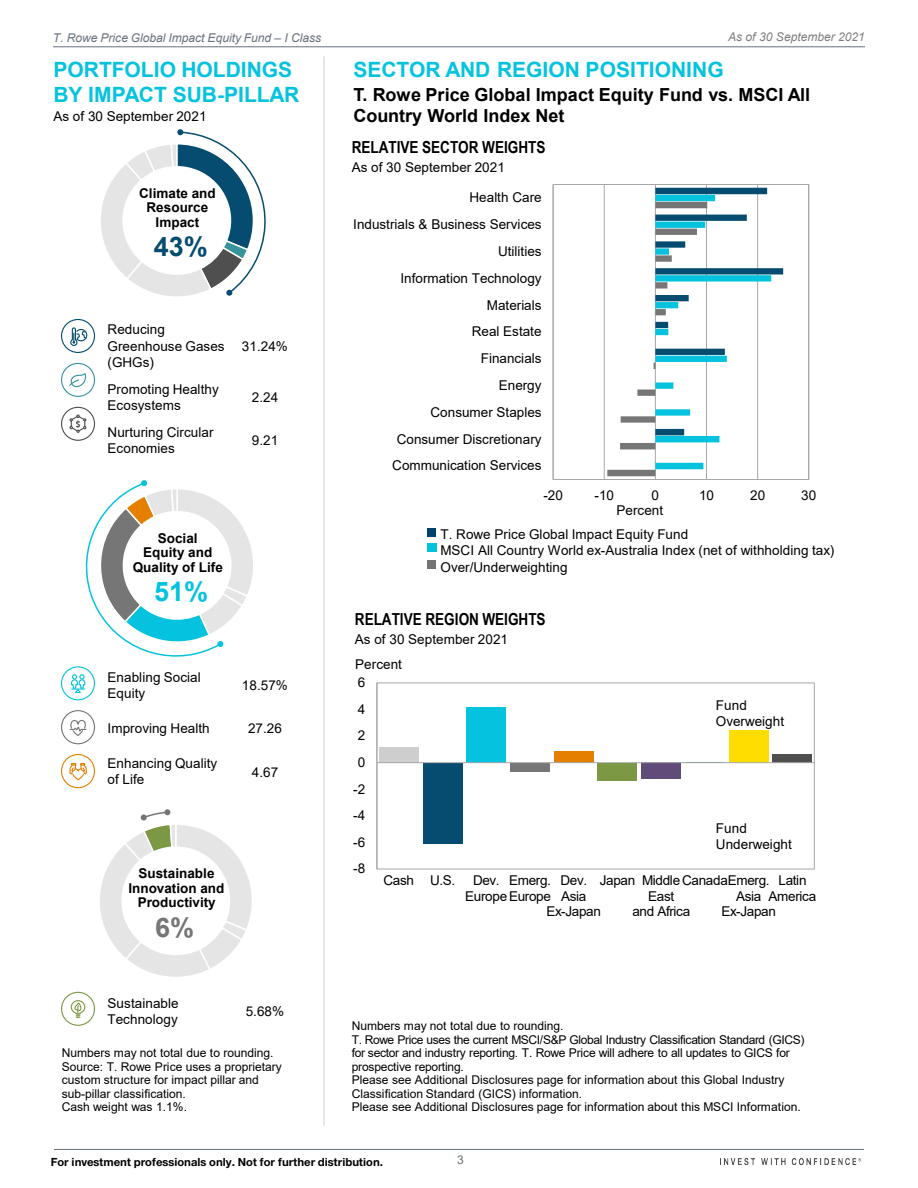
<style>
.page{position:relative;width:918px;height:1188px;background:#fff}
.page>*{position:absolute;margin:0;border:0;box-sizing:border-box;transform-origin:0 0}
.t1{font:700 27px "Arial";color:#054c70}
.t2{font:700 27px "Arial";color:#05c3de}
.t3{font:700 27px "Arial";color:#767676}
.t4{font:700 21px "Arial";color:#05c3de}
.t5{font:700 18px "Arial";color:#000}
.t6{font:700 16.5px "Arial Narrow";color:#000}
.t7{font:13.5px/16.2px "Arial";letter-spacing:.005em;color:#000}
.t8{font:700 13.5px/14.5px "Arial";color:#000;text-align:center}
.t9{font:13.5px/15.6px "Arial";letter-spacing:-.025em;color:#000;text-align:center}
.t10{font:12px/13.5px "Arial";letter-spacing:-.005em;color:#000}
.t11{font:700 12px "Nimbus San Nov";letter-spacing:.005em;color:#000}
.t12{font:italic 12px "Arial";letter-spacing:-.005em;color:#67717e}
.t13{font:italic 12px "Arial";letter-spacing:-.005em;color:#7f7f7f}
.t14{font:12px "Arial";color:#67717e}
</style>
<div class="page">
<hr style="left:54px;top:1149px;width:810px;height:1px;background:#67717e">
<img style="left:720px;top:1159px;width:140px;height:5px">
<hr style="left:53px;top:46px;width:812px;height:1px;background:#67717e">
<hr style="left:324px;top:56px;width:1px;height:1070px;background:#cecece">
<hr style="left:604px;top:184px;width:1px;height:296px;background:#a7a7a7">
<hr style="left:655px;top:184px;width:1px;height:296px;background:#a7a7a7">
<hr style="left:706px;top:184px;width:1px;height:296px;background:#a7a7a7">
<hr style="left:757px;top:184px;width:1px;height:296px;background:#a7a7a7">
<div style="left:553px;top:184px;width:256px;height:296px;border:1px solid #a7a7a7"></div>
<svg style="left:607px;top:188px;width:176px;height:288px"></svg>
<svg style="left:101px;top:129px;width:165px;height:168px"></svg>
<svg style="left:100px;top:809px;width:152px;height:168px"></svg>
<div style="left:427px;top:560px;width:9px;height:9px;background:#747474"></div>
<div style="left:427px;top:543px;width:10px;height:9px;background:#04c2de"></div>
<div style="left:427px;top:528px;width:9px;height:9px;background:#00416a"></div>
<div style="left:377px;top:683px;width:438px;height:186px;border:1px solid #a7a7a7"></div>
<div style="left:379px;top:748px;width:40px;height:15px;background:#cecece"></div>
<div style="left:423px;top:763px;width:39px;height:80px;background:#054c70"></div>
<div style="left:466px;top:707px;width:40px;height:56px;background:#05c3de"></div>
<div style="left:510px;top:763px;width:40px;height:9px;background:#767676"></div>
<div style="left:554px;top:751px;width:40px;height:12px;background:#e47f00"></div>
<div style="left:598px;top:763px;width:39px;height:18px;background:#7d9845"></div>
<div style="left:641px;top:763px;width:40px;height:16px;background:#614b79"></div>
<div style="left:729px;top:730px;width:40px;height:33px;background:#fd0"></div>
<div style="left:773px;top:754px;width:39px;height:9px;background:#4f4f4f"></div>
<hr style="left:377px;top:683px;width:1px;height:186px;background:#a7a7a7">
<hr style="left:377px;top:762px;width:437px;height:1px;background:#a7a7a7">
<div style="left:61px;top:319px;width:34px;height:34px;border:1px solid #054c70;border-radius:50%"></div>
<svg style="left:70px;top:327px;width:18px;height:19px"></svg>
<div style="left:61px;top:363px;width:34px;height:34px;border:1px solid #38939b;border-radius:50%"></div>
<svg style="left:68px;top:362px;width:19px;height:26px"></svg>
<div style="left:61px;top:407px;width:34px;height:34px;border:1px solid #4f4f4f;border-radius:50%"></div>
<svg style="left:69px;top:415px;width:17px;height:18px"></svg>
<div style="left:61px;top:992px;width:34px;height:34px;border:1px solid #7d9845;border-radius:50%"></div>
<svg style="left:70px;top:1001px;width:16px;height:17px"></svg>
<div style="left:61px;top:754px;width:34px;height:34px;border:1px solid #e47f00;border-radius:50%"></div>
<svg style="left:69px;top:763px;width:18px;height:18px"></svg>
<div style="left:61px;top:710px;width:34px;height:34px;border:1px solid #767676;border-radius:50%"></div>
<svg style="left:69px;top:720px;width:18px;height:16px"></svg>
<div style="left:61px;top:666px;width:34px;height:34px;border:1px solid #05c3de;border-radius:50%"></div>
<svg style="left:71px;top:480px;width:182px;height:214px"></svg>
<p class="t12" style="left:53px;top:30px;width:270px">T. Rowe Price Global Impact Equity Fund – I Class</p>
<p class="t13" style="left:728px;top:29px;width:138px">As of 30 September 2021</p>
<p class="t4" style="left:53px;top:55px;width:240px">PORTFOLIO HOLDINGS</p>
<h2 class="t4" style="left:353px;top:55px;width:372px">SECTOR AND REGION POSITIONING</h2>
<p class="t4" style="left:53px;top:80px;width:247px">BY IMPACT SUB-PILLAR</p>
<p class="t5" style="left:353px;top:82px;width:458px">T. Rowe Price Global Impact Equity Fund vs. MSCI All</p>
<p class="t7" style="left:53px;top:108px;width:155px">As of 30 September 2021</p>
<p class="t5" style="left:353px;top:103px;width:213px">Country World Index Net</p>
<p class="t8" style="left:139px;top:186px;width:78px">Climate and<br>Resource<br>Impact</p>
<p class="t1" style="left:154px;top:228px;width:55px">43%</p>
<p class="t7" style="left:108px;top:322px;width:119px">Reducing<br>Greenhouse Gases (GHGs)</p>
<p class="t7" style="left:242px;top:338px;width:48px">31.24%</p>
<p class="t7" style="left:108px;top:381px;width:113px">Promoting Healthy<br>Ecosystems</p>
<p class="t7" style="left:252px;top:389px;width:28px">2.24</p>
<p class="t7" style="left:108px;top:424px;width:108px">Nurturing Circular<br>Economies</p>
<p class="t7" style="left:252px;top:432px;width:28px">9.21</p>
<p class="t8" style="left:133px;top:531px;width:92px">Social<br>Equity and<br>Quality of Life</p>
<p class="t2" style="left:154px;top:573px;width:55px">51%</p>
<p class="t7" style="left:108px;top:669px;width:95px">Enabling Social<br>Equity</p>
<p class="t7" style="left:242px;top:677px;width:48px">18.57%</p>
<p class="t7" style="left:108px;top:720px;width:104px">Improving Health</p>
<p class="t7" style="left:248px;top:720px;width:35px">27.26</p>
<p class="t7" style="left:108px;top:755px;width:111px">Enhancing Quality of Life</p>
<p class="t7" style="left:252px;top:764px;width:28px">4.67</p>
<p class="t8" style="left:128px;top:866px;width:98px">Sustainable<br>Innovation and<br>Productivity</p>
<p class="t3" style="left:155px;top:908px;width:40px">6%</p>
<p class="t7" style="left:108px;top:995px;width:73px">Sustainable<br>Technology</p>
<p class="t7" style="left:246px;top:1004px;width:40px">5.68%</p>
<p class="t10" style="left:62px;top:1046px;width:213px">Numbers may not total due to rounding.</p>
<p class="t10" style="left:62px;top:1060px;width:222px">Source: T. Rowe Price uses a proprietary custom structure for impact pillar and sub-pillar classification.</p>
<p class="t10" style="left:62px;top:1100px;width:127px">Cash weight was 1.1%.</p>
<p class="t6" style="left:352px;top:135px;width:195px">RELATIVE SECTOR WEIGHTS</p>
<p class="t7" style="left:352px;top:159px;width:155px">As of 30 September 2021</p>
<p class="t7" style="left:470px;top:189px;width:73px">Health Care</p>
<p class="t7" style="left:353px;top:216px;width:190px">Industrials &amp; Business Services</p>
<p class="t7" style="left:498px;top:243px;width:45px">Utilities</p>
<p class="t7" style="left:401px;top:270px;width:143px">Information Technology</p>
<p class="t7" style="left:487px;top:297px;width:56px">Materials</p>
<p class="t7" style="left:472px;top:323px;width:71px">Real Estate</p>
<p class="t7" style="left:481px;top:350px;width:62px">Financials</p>
<p class="t7" style="left:499px;top:377px;width:44px">Energy</p>
<p class="t7" style="left:431px;top:404px;width:112px">Consumer Staples</p>
<p class="t7" style="left:397px;top:431px;width:146px">Consumer Discretionary</p>
<p class="t7" style="left:392px;top:457px;width:151px">Communication Services</p>
<p class="t7" style="left:543px;top:487px;width:21px">-20</p>
<p class="t7" style="left:595px;top:487px;width:21px">-10</p>
<p class="t7" style="left:652px;top:487px;width:9px">0</p>
<p class="t7" style="left:699px;top:487px;width:17px">10</p>
<p class="t7" style="left:750px;top:487px;width:17px">20</p>
<p class="t7" style="left:801px;top:487px;width:17px">30</p>
<p class="t7" style="left:616px;top:502px;width:48px">Percent</p>
<p class="t7" style="left:441px;top:526px;width:395px">T. Rowe Price Global Impact Equity Fund<br>MSCI All Country World ex-Australia Index (net of withholding tax)<br>Over/Underweighting</p>
<p class="t6" style="left:355px;top:607px;width:192px">RELATIVE REGION WEIGHTS</p>
<p class="t7" style="left:355px;top:631px;width:155px">As of 30 September 2021</p>
<p class="t7" style="left:355px;top:656px;width:48px">Percent</p>
<p class="t7" style="left:358px;top:674px;width:9px">6</p>
<p class="t7" style="left:358px;top:701px;width:9px">4</p>
<p class="t7" style="left:358px;top:727px;width:9px">2</p>
<p class="t7" style="left:358px;top:754px;width:9px">0</p>
<p class="t7" style="left:353px;top:781px;width:14px">-2</p>
<p class="t7" style="left:353px;top:807px;width:14px">-4</p>
<p class="t7" style="left:353px;top:834px;width:14px">-6</p>
<p class="t7" style="left:353px;top:860px;width:14px">-8</p>
<p class="t7" style="left:716px;top:697px;width:70px">Fund<br>Overweight</p>
<p class="t7" style="left:716px;top:820px;width:77px">Fund<br>Underweight</p>
<p class="t7" style="left:384px;top:872px;width:32px">Cash</p>
<p class="t7" style="left:430px;top:872px;width:27px">U.S.</p>
<p class="t9" style="left:465px;top:873px;width:87px;text-align:left;text-indent:8px">Dev.<br>Europe Europe</p>
<p class="t9" style="left:546px;top:873px;width:56px">Dev.<br>Asia<br>Ex-Japan</p>
<p class="t7" style="left:600px;top:872px;width:37px">Japan</p>
<p class="t9" style="left:642px;top:873px;width:129px">Middle CanadaEmerg.</p>
<p class="t7" style="left:509px;top:872px;width:43px">Emerg.</p>
<p class="t9" style="left:769px;top:873px;width:49px">Latin<br>America</p>
<p class="t7" style="left:648px;top:888px;width:28px">East</p>
<p class="t9" style="left:632px;top:904px;width:59px">and Africa</p>
<p class="t9" style="left:721px;top:888px;width:56px">Asia<br>Ex-Japan</p>
<p class="t10" style="left:352px;top:1019px;width:213px">Numbers may not total due to rounding.</p>
<p class="t10" style="left:352px;top:1033px;width:454px">T. Rowe Price uses the current MSCI/S&amp;P Global Industry Classification Standard (GICS) for sector and industry reporting. T. Rowe Price will adhere to all updates to GICS for prospective reporting.</p>
<p class="t10" style="left:352px;top:1073px;width:434px">Please see Additional Disclosures page for information about this Global Industry<br>Classification Standard (GICS) information.</p>
<p class="t10" style="left:352px;top:1100px;width:450px">Please see Additional Disclosures page for information about this MSCI Information.</p>
<p class="t11" style="left:51px;top:1155px;width:334px">For investment professionals only. Not for further distribution.</p>
<p class="t14" style="left:457px;top:1151px;width:8px">3</p>
</div>
